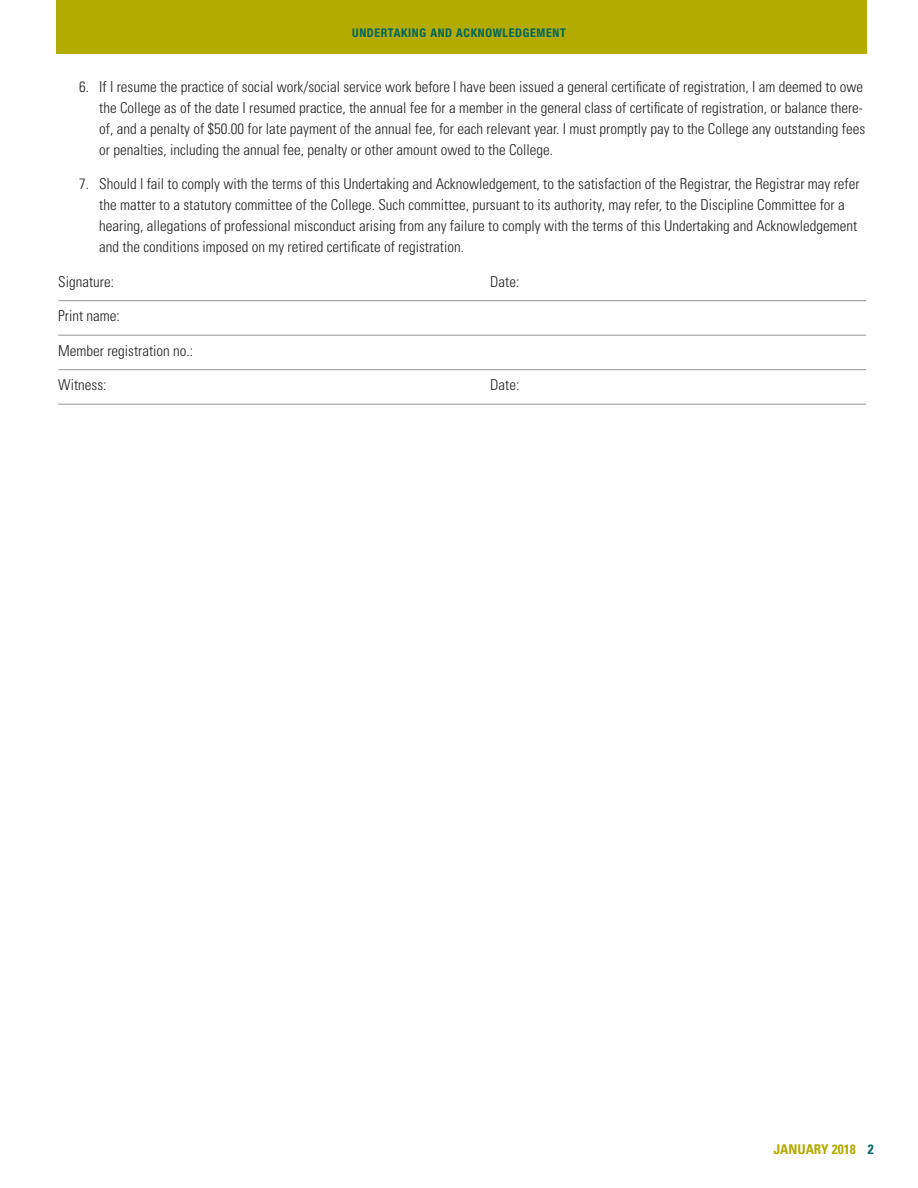
<style>
.page{position:relative;width:918px;height:1188px;background:#fff}
.page>*{position:absolute;margin:0;border:0;box-sizing:border-box;transform-origin:0 0}
.t1{font:300 condensed 15px/21px "Univers";color:#231f20}
.t2{font:700 condensed 13.5px "Univers";color:#b3ab00}
.t3{font:700 condensed 12px "Helvetica Neue";letter-spacing:.055em;color:#00665f}
.s1{color:#00665f}
</style>
<div class="page">
<div style="left:57px;top:0;width:810px;height:54px;background:#b3ab00"></div>
<hr style="left:58px;top:300px;width:808px;height:1px;background:#939598">
<hr style="left:58px;top:335px;width:808px;height:1px;background:#939598">
<hr style="left:58px;top:369px;width:808px;height:1px;background:#939598">
<hr style="left:58px;top:404px;width:808px;height:1px;background:#939598">
<p class="t3" style="left:352px;top:26px;width:215px">UNDERTAKING AND ACKNOWLEDGEMENT</p>
<p class="t1" style="left:99px;top:76px;width:767px;text-indent:-20px">6. If I resume the practice of social work/social service work before I have been issued a general certificate of registration, I am deemed to owe the College as of the date I resumed practice, the annual fee for a member in the general class of certificate of registration, or balance there&shy;of, and a penalty of $50.00 for late payment of the annual fee, for each relevant year. I must promptly pay to the College any outstanding fees or penalties, including the annual fee, penalty or other amount owed to the College.</p>
<p class="t1" style="left:99px;top:174px;width:762px;text-indent:-20px">7. Should I fail to comply with the terms of this Undertaking and Acknowledgement, to the satisfaction of the Registrar, the Registrar may refer the matter to a statutory committee of the College. Such committee, pursuant to its authority, may refer, to the Discipline Committee for a hearing, allegations of professional misconduct arising from any failure to comply with the terms of this Undertaking and Acknowledgement and the conditions imposed on my retired certificate of registration.</p>
<p class="t1" style="left:58px;top:271px;width:57px">Signature:</p>
<p class="t1" style="left:490px;top:271px;width:31px">Date:</p>
<p class="t1" style="left:58px;top:306px;width:63px">Print name:</p>
<p class="t1" style="left:58px;top:340px;width:136px">Member registration no.:</p>
<p class="t1" style="left:58px;top:375px;width:50px">Witness:</p>
<p class="t1" style="left:490px;top:375px;width:31px">Date:</p>
<p class="t2" style="left:773px;top:1141px;width:102px">JANUARY 2018 <span class="s1">2</span></p>
</div>
